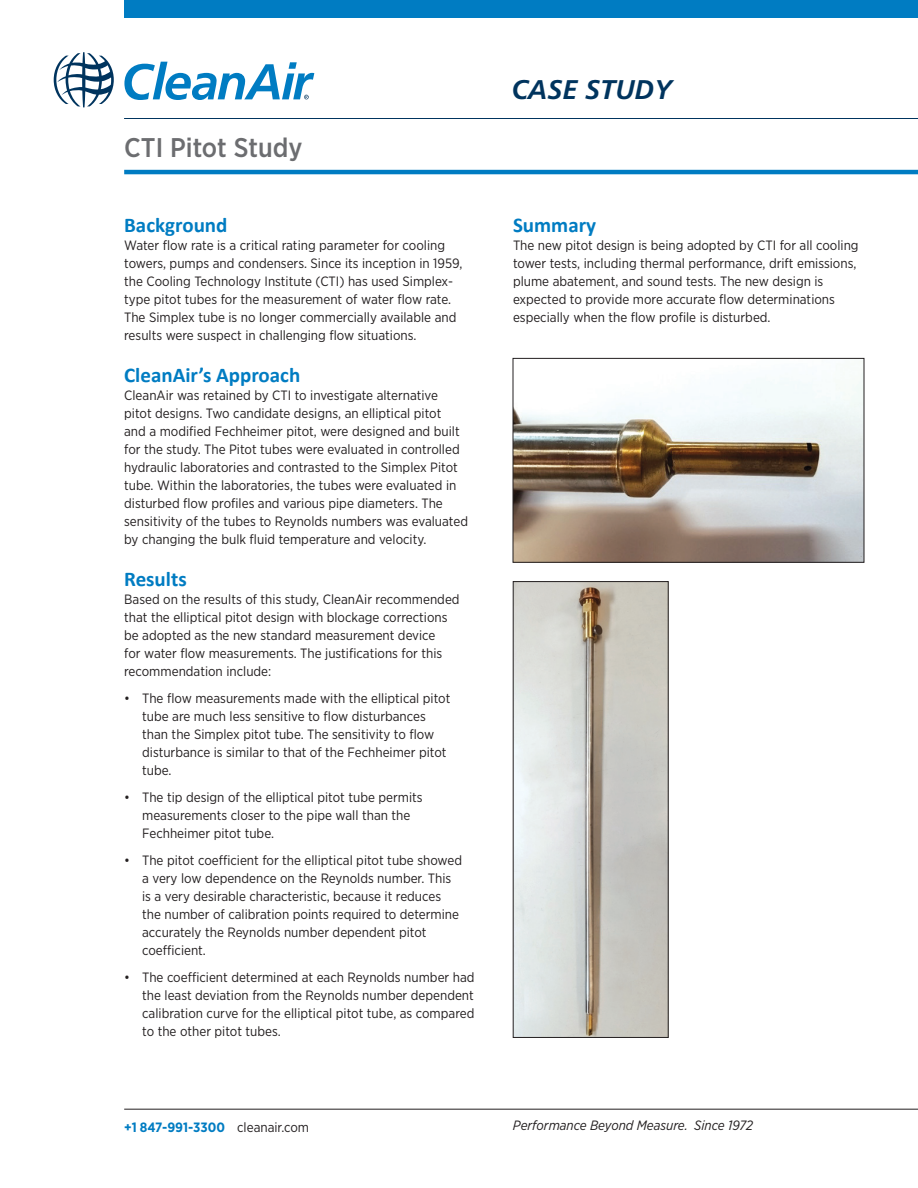
<style>
.page{position:relative;width:918px;height:1188px;background:#fff}
.page>*{position:absolute;margin:0;border:0;box-sizing:border-box;transform-origin:0 0}
.t1{font:500 27px "Gotham Narrow";color:#6c6d70}
.t2{font:italic 700 27px "Frutiger LT Std";color:#00345e}
.t3{font:700 21px "Calibri";color:#007cc2}
.t4{font:13.5px/18px "Gotham Narrow";color:#231f20}
.t5{font:italic 13.5px "Gotham Narrow";color:#231f20}
.t6{font:700 13.5px "Gotham Narrow";color:#007cc2}
.s1{font-weight:400;color:#231f20}
</style>
<div class="page">
<div style="left:124px;top:0;width:794px;height:18px;background:#007cc2"></div>
<hr style="left:124px;top:1109px;width:794px;height:1px;background:#231f20">
<hr style="left:125px;top:118px;width:793px;height:1px;background:#00345e">
<hr style="left:126px;top:170px;width:792px;height:4px;background:#007cc2">
<svg style="left:54px;top:52px;width:60px;height:55px"></svg>
<svg style="left:124px;top:62px;width:190px;height:38px"></svg>
<img style="left:515px;top:583px;width:151px;height:453px">
<div style="left:513px;top:581px;width:155px;height:457px;border:1px solid #231f20"></div>
<img style="left:515px;top:374px;width:347px;height:186px">
<div style="left:513px;top:358px;width:351px;height:204px;border:1px solid #231f20"></div>
<h1 class="t1" style="left:124px;top:131px;width:180px">CTI Pitot Study</h1>
<h2 class="t3" style="left:124px;top:211px;width:105px">Background</h2>
<p class="t4" style="left:124px;top:236px;width:340px">Water flow rate is a critical rating parameter for cooling towers, pumps and condensers. Since its inception in 1959, the Cooling Technology Institute (CTI) has used Simplex&shy;type pitot tubes for the measurement of water flow rate.<br>The Simplex tube is no longer commercially available and results were suspect in challenging flow situations.</p>
<h2 class="t3" style="left:124px;top:361px;width:178px">CleanAir’s Approach</h2>
<p class="t4" style="left:124px;top:386px;width:345px">CleanAir was retained by CTI to investigate alternative pitot designs. Two candidate designs, an elliptical pitot<br>and a modified Fechheimer pitot, were designed and built for the study. The Pitot tubes were evaluated in controlled hydraulic laboratories and contrasted to the Simplex Pitot tube. Within the laboratories, the tubes were evaluated in disturbed flow profiles and various pipe diameters. The sensitivity of the tubes to Reynolds numbers was evaluated by changing the bulk fluid temperature and velocity.</p>
<h2 class="t3" style="left:124px;top:565px;width:64px">Results</h2>
<p class="t4" style="left:124px;top:590px;width:337px">Based on the results of this study, CleanAir recommended that the elliptical pitot design with blockage corrections be adopted as the new standard measurement device<br>for water flow measurements. The justifications for this recommendation include:</p>
<p class="t4" style="left:142px;top:689px;width:310px;text-indent:-18px">• The flow measurements made with the elliptical pitot tube are much less sensitive to flow disturbances than the Simplex pitot tube. The sensitivity to flow disturbance is similar to that of the Fechheimer pitot tube.</p>
<p class="t4" style="left:142px;top:788px;width:282px;text-indent:-18px">• The tip design of the elliptical pitot tube permits measurements closer to the pipe wall than the<br>Fechheimer pitot tube.</p>
<p class="t4" style="left:142px;top:851px;width:321px;text-indent:-18px">• The pitot coefficient for the elliptical pitot tube showed a very low dependence on the Reynolds number. This is a very desirable characteristic, because it reduces the number of calibration points required to determine accurately the Reynolds number dependent pitot coefficient.</p>
<p class="t4" style="left:142px;top:968px;width:334px;text-align:justify;text-indent:-18px">• The coefficient determined at each Reynolds number had the least deviation from the Reynolds number dependent calibration curve for the elliptical pitot tube, as compared to the other pitot tubes.</p>
<h1 class="t2" style="left:512px;top:73px;width:162px">CASE STUDY</h1>
<h2 class="t3" style="left:513px;top:211px;width:85px">Summary</h2>
<p class="t4" style="left:513px;top:236px;width:347px">The new pitot design is being adopted by CTI for all cooling tower tests, including thermal performance, drift emissions, plume abatement, and sound tests. The new design is expected to provide more accurate flow determinations especially when the flow profile is disturbed.</p>
<p class="t6" style="left:124px;top:1118px;width:187px">+1 847-991-3300 <span class="s1">cleanair.com</span></p>
<p class="t5" style="left:513px;top:1116px;width:241px">Performance Beyond Measure. Since 1972</p>
</div>
